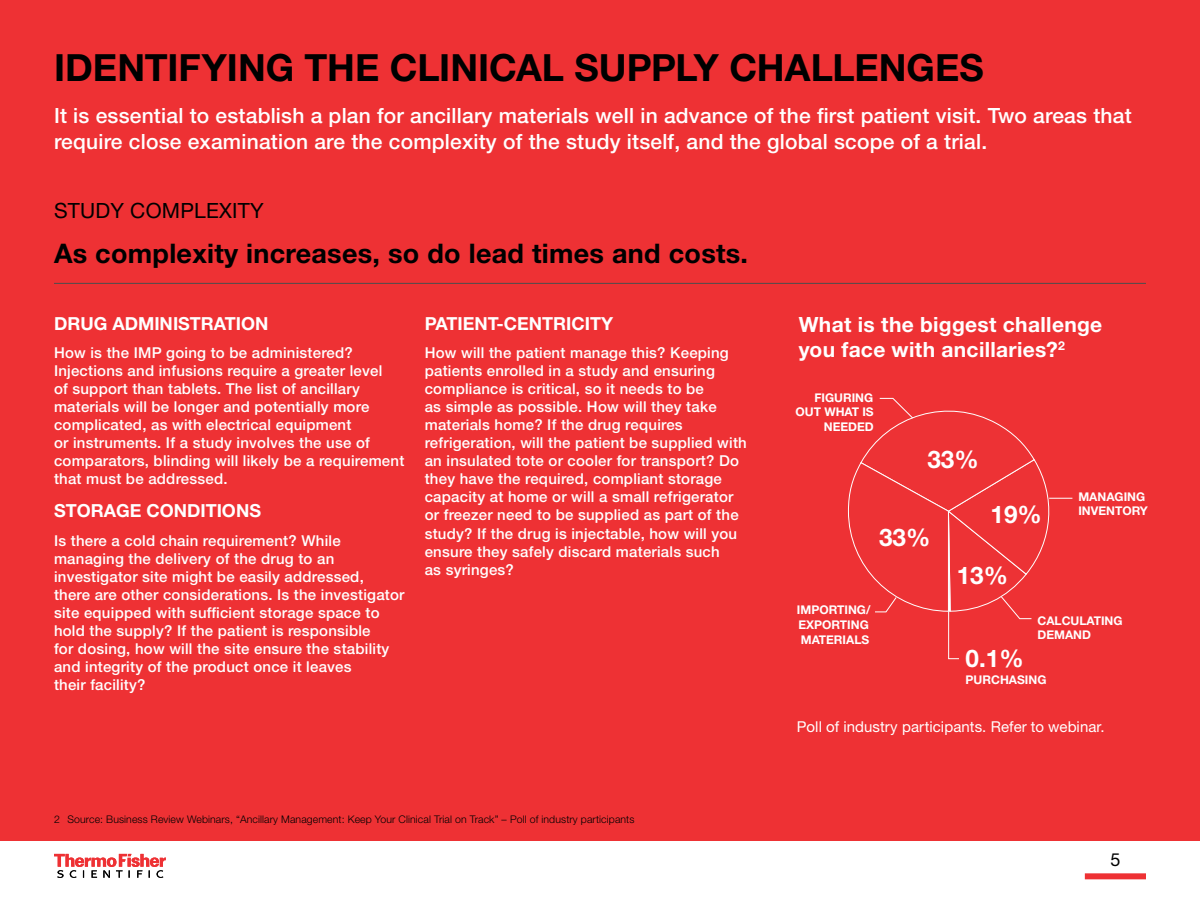
<style>
.page{position:relative;width:1200px;height:900px;background:#fff}
.page>*{position:absolute;margin:0;border:0;box-sizing:border-box;transform-origin:0 0}
.t1{font:700 37.5px "Helvetica Neue LT Std";color:#000}
.t2{font:700 27px "Helvetica Neue LT Std";letter-spacing:.01em;color:#000}
.t3{font:700 24.3px "Helvetica Neue";color:#fff}
.t4{font:500 21px/25.5px "Helvetica Neue LT Std";letter-spacing:.01em;color:#fff}
.t5{font:700 21px/25.5px "Helvetica Neue LT Std";letter-spacing:.015em;color:#fff}
.t6{font:21px "Helvetica Neue LT Std";letter-spacing:.01em;color:#000}
.t7{font:700 18px "Helvetica Neue LT Std";color:#fff}
.t8{font:18px "Helvetica Neue LT Std";color:#000}
.t9{font:500 15px/18px "Helvetica Neue LT Std";letter-spacing:.015em;color:#fff}
.t10{font:15px "Helvetica Neue LT Std";letter-spacing:.005em;color:#fff}
.t11{font:700 12px/14.5px "Helvetica Neue LT Std";color:#fff}
.t12{font:300 10.5px "Helvetica Neue LT Std";letter-spacing:.01em;color:#000}
</style>
<div class="page">
<div style="left:0;top:0;width:1200px;height:840px;background:#ee3134"></div>
<div style="left:1085px;top:873px;width:61px;height:6px;background:#ee3134"></div>
<svg style="left:54px;top:854px;width:112px;height:24px"></svg>
<hr style="left:54px;top:283px;width:1092px;height:1px;background:#4d4d4d">
<svg style="left:848px;top:397px;width:45px;height:182px"></svg>
<svg style="left:874px;top:398px;width:199px;height:261px"></svg>
<h1 class="t1" style="left:54px;top:44px;width:931px">IDENTIFYING THE CLINICAL SUPPLY CHALLENGES</h1>
<h3 class="t4" style="left:54px;top:103px;width:1079px">It is essential to establish a plan for ancillary materials well in advance of the first patient visit. Two areas that require close examination are the complexity of the study itself, and the global scope of a trial.</h3>
<h3 class="t6" style="left:54px;top:198px;width:211px">STUDY COMPLEXITY</h3>
<h2 class="t2" style="left:54px;top:236px;width:696px">As complexity increases, so do lead times and costs.</h2>
<p class="t7" style="left:54px;top:312px;width:216px">DRUG ADMINISTRATION</p>
<p class="t9" style="left:54px;top:344px;width:352px">How is the IMP going to be administered?<br>Injections and infusions require a greater level<br>of support than tablets. The list of ancillary materials will be longer and potentially more complicated, as with electrical equipment<br>or instruments. If a study involves the use of comparators, blinding will likely be a requirement that must be addressed.</p>
<p class="t7" style="left:54px;top:499px;width:209px">STORAGE CONDITIONS</p>
<p class="t9" style="left:54px;top:531px;width:352px">Is there a cold chain requirement? While managing the delivery of the drug to an investigator site might be easily addressed,<br>there are other considerations. Is the investigator site equipped with sufficient storage space to hold the supply? If the patient is responsible<br>for dosing, how will the site ensure the stability and integrity of the product once it leaves<br>their facility?</p>
<p class="t7" style="left:425px;top:312px;width:190px">PATIENT-CENTRICITY</p>
<p class="t9" style="left:425px;top:344px;width:324px">How will the patient manage this? Keeping patients enrolled in a study and ensuring compliance is critical, so it needs to be<br>as simple as possible. How will they take materials home? If the drug requires refrigeration, will the patient be supplied with an insulated tote or cooler for transport? Do they have the required, compliant storage capacity at home or will a small refrigerator or freezer need to be supplied as part of the study? If the drug is injectable, how will you ensure they safely discard materials such<br>as syringes?</p>
<p class="t12" style="left:54px;top:812px;width:582px">2 Source: Business Review Webinars, “Ancillary Management: Keep Your Clinical Trial on Track” – Poll of industry participants</p>
<h3 class="t5" style="left:799px;top:311px;width:305px">What is the biggest challenge you face with ancillaries?<sup>2</sup></h3>
<p class="t11" style="left:795px;top:390px;width:80px;text-align:right">FIGURING<br>OUT WHAT IS<br>NEEDED</p>
<h3 class="t3" style="left:927px;top:444px;width:53px">33%</h3>
<h3 class="t3" style="left:879px;top:522px;width:53px">33%</h3>
<h3 class="t3" style="left:991px;top:500px;width:53px">19%</h3>
<h3 class="t3" style="left:957px;top:560px;width:53px">13%</h3>
<p class="t11" style="left:1078px;top:489px;width:71px">MANAGING<br>INVENTORY</p>
<p class="t11" style="left:797px;top:602px;width:75px">IMPORTING/<br>EXPORTING<br>MATERIALS</p>
<p class="t11" style="left:1037px;top:613px;width:87px">CALCULATING<br>DEMAND</p>
<h3 class="t3" style="left:965px;top:643px;width:60px">0.1%</h3>
<p class="t11" style="left:965px;top:672px;width:82px">PURCHASING</p>
<p class="t10" style="left:797px;top:717px;width:309px">Poll of industry participants. Refer to webinar.</p>
<p class="t8" style="left:1110px;top:848px;width:12px">5</p>
</div>
